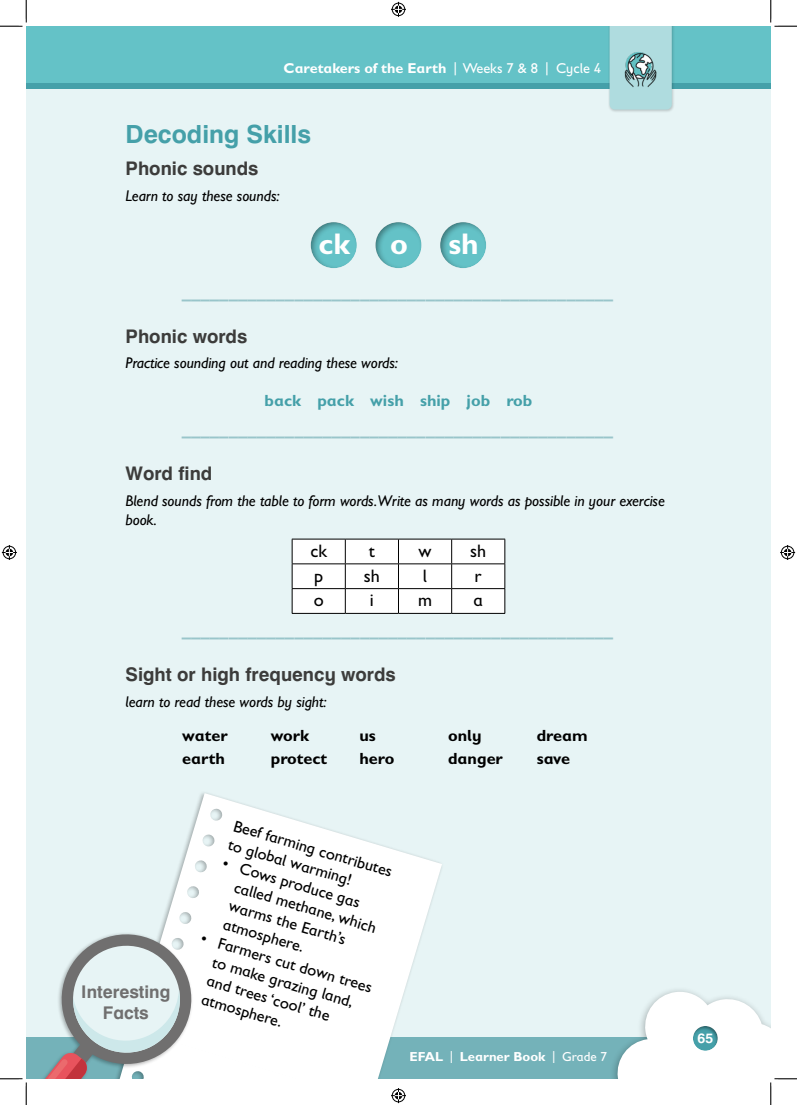
<style>
.page{position:relative;width:797px;height:1105px;background:#fff}
.page>*{position:absolute;margin:0;border:0;box-sizing:border-box;transform-origin:0 0}
.t1{font:700 30px "Gill Sans Infant Std";color:#fff}
.t2{font:25px "Spot Swiss 721 Bold AA";color:#45a0a9}
.t3{font:18.75px "Spot Swiss 721 Bold AA";color:#99c5ca}
.t4{font:18.75px "Spot Swiss 721 Bold AA";color:#3c3c3b}
.t5{font:18.12px "Gill Sans Infant Std";color:#000}
.t6{font:17.5px/21.2px "Spot Swiss 721 Bold AA";color:#706f6f;text-align:center}
.t7{font:16.25px/19.5px "Gill Sans Infant Std";color:#000}
.t8{font:700 16.25px "Gill Sans Infant Std";color:#000}
.t9{font:700 16.25px "Gill Sans Infant Std";color:#45a0a9}
.t10{font:italic 15.62px/18.8px "Gill Sans Infant Std";letter-spacing:-.005em;color:#000}
.t11{font:700 14.38px "Gill Sans Infant Std";color:#fff}
.t12{font:13.75px "Spot Swiss 721 Bold AA";color:#fff}
.t13{font:700 13.12px "Gill Sans Infant Std";color:#fff}
.s1{font-weight:400}
</style>
<div class="page">
<div style="left:26px;top:73px;width:744px;height:991px;background:#e7f4f5"></div>
<div style="left:26px;top:48px;width:744px;height:41px;background:#45a0a9"></div>
<div style="left:26px;top:26px;width:744px;height:57px;background:#64c2c7"></div>
<div style="left:608px;top:26px;width:67px;height:87px;background:#000;opacity:.2"></div>
<div style="left:609px;top:26px;width:62px;height:84px;background:#afdcdf"></div>
<img style="left:614px;top:44px;width:51px;height:51px">
<div style="left:26px;top:1036px;width:744px;height:43px;background:#74b2b9"></div>
<div style="left:609px;top:986px;width:161px;height:93px;background:#000;opacity:.3"></div>
<div style="left:309px;top:220px;width:49px;height:49px;background:#000;opacity:.4"></div>
<div style="left:374px;top:220px;width:49px;height:49px;background:#000;opacity:.4"></div>
<div style="left:439px;top:220px;width:48px;height:49px;background:#000;opacity:.4"></div>
<svg style="left:292px;top:539px;width:213px;height:74px"></svg>
<hr style="left:292px;top:613px;width:53px;height:1px;background:#000">
<hr style="left:345px;top:613px;width:53px;height:1px;background:#000">
<hr style="left:398px;top:613px;width:53px;height:1px;background:#000">
<hr style="left:451px;top:613px;width:54px;height:1px;background:#000">
<div style="left:107px;top:790px;width:337px;height:289px;background:#e7f4f5"></div>
<svg style="left:161px;top:793px;width:281px;height:286px;fill:#fff"></svg>
<svg style="left:0;top:0;width:27px;height:27px"></svg>
<svg style="left:0;top:926px;width:371px;height:179px"></svg>
<svg style="left:770px;top:0;width:27px;height:27px"></svg>
<svg style="left:615px;top:990px;width:182px;height:115px"></svg>
<svg style="left:391px;top:2px;width:15px;height:15px"></svg>
<svg style="left:391px;top:1088px;width:15px;height:15px"></svg>
<svg style="left:2px;top:545px;width:15px;height:15px"></svg>
<svg style="left:780px;top:545px;width:15px;height:15px"></svg>
<p class="t11" style="left:283px;top:60px;width:319px">Caretakers of the Earth <span class="s1">| Weeks 7 &amp; 8 | Cycle 4</span></p>
<h2 class="t2" style="left:125px;top:119px;width:187px">Decoding Skills</h2>
<p class="t4" style="left:125px;top:157px;width:134px">Phonic sounds</p>
<p class="t10" style="left:125px;top:186px;width:155px">Learn to say these sounds:</p>
<h1 class="t1" style="left:318px;top:227px;width:33px">ck</h1>
<h1 class="t1" style="left:390px;top:227px;width:19px">o</h1>
<h1 class="t1" style="left:448px;top:227px;width:32px">sh</h1>
<p class="t3" style="left:182px;top:278px;width:433px">______________________________________________</p>
<p class="t4" style="left:125px;top:324px;width:123px">Phonic words</p>
<p class="t10" style="left:125px;top:354px;width:274px">Practice sounding out and reading these words:</p>
<p class="t9" style="left:264px;top:390px;width:269px">back pack wish ship job rob</p>
<p class="t3" style="left:182px;top:416px;width:433px">______________________________________________</p>
<p class="t4" style="left:125px;top:462px;width:88px">Word find</p>
<p class="t10" style="left:125px;top:491px;width:541px">Blend sounds from the table to form words.Write as many words as possible in your exercise book.</p>
<p class="t5" style="left:310px;top:540px;width:18px">ck</p>
<p class="t5" style="left:369px;top:540px;width:8px">t</p>
<p class="t5" style="left:418px;top:540px;width:15px">w</p>
<p class="t5" style="left:470px;top:540px;width:18px">sh</p>
<p class="t5" style="left:314px;top:565px;width:11px">p</p>
<p class="t5" style="left:364px;top:565px;width:18px">sh</p>
<p class="t5" style="left:423px;top:565px;width:6px">l</p>
<p class="t5" style="left:474px;top:565px;width:9px">r</p>
<p class="t5" style="left:314px;top:590px;width:12px">o</p>
<p class="t5" style="left:370px;top:590px;width:5px">i</p>
<p class="t5" style="left:418px;top:590px;width:15px">m</p>
<p class="t5" style="left:473px;top:590px;width:11px">a</p>
<p class="t3" style="left:182px;top:617px;width:433px">______________________________________________</p>
<p class="t4" style="left:125px;top:663px;width:272px">Sight or high frequency words</p>
<p class="t10" style="left:125px;top:692px;width:202px">learn to read these words by sight:</p>
<p class="t8" style="left:182px;top:726px;width:47px">water</p>
<p class="t8" style="left:271px;top:726px;width:40px">work</p>
<p class="t8" style="left:359px;top:726px;width:18px">us</p>
<p class="t8" style="left:448px;top:726px;width:35px">only</p>
<p class="t8" style="left:536px;top:726px;width:52px">dream</p>
<p class="t8" style="left:182px;top:749px;width:44px">earth</p>
<p class="t8" style="left:271px;top:749px;width:58px">protect</p>
<p class="t8" style="left:359px;top:749px;width:36px">hero</p>
<p class="t8" style="left:448px;top:749px;width:56px">danger</p>
<p class="t8" style="left:536px;top:749px;width:35px">save</p>
<p class="t6" style="left:81px;top:981px;width:91px">Interesting<br>Facts</p>
<p class="t7" style="left:236px;top:816px;width:166px;rotate:16deg">Beef farming contributes to global warming!</p>
<p class="t7" style="left:242px;top:858px;width:149px;text-indent:-17px;rotate:16deg">• Cows produce gas called methane, which warms the Earth’s atmosphere.</p>
<p class="t7" style="left:221px;top:933px;width:162px;text-indent:-17px;rotate:16deg">• Farmers cut down trees to make grazing land, and trees ‘cool’ the atmosphere.</p>
<p class="t13" style="left:409px;top:1048px;width:199px">EFAL <span class="s1">|</span> Learner Book <span class="s1">| Grade 7</span></p>
<p class="t12" style="left:697px;top:1030px;width:17px">65</p>
</div>
